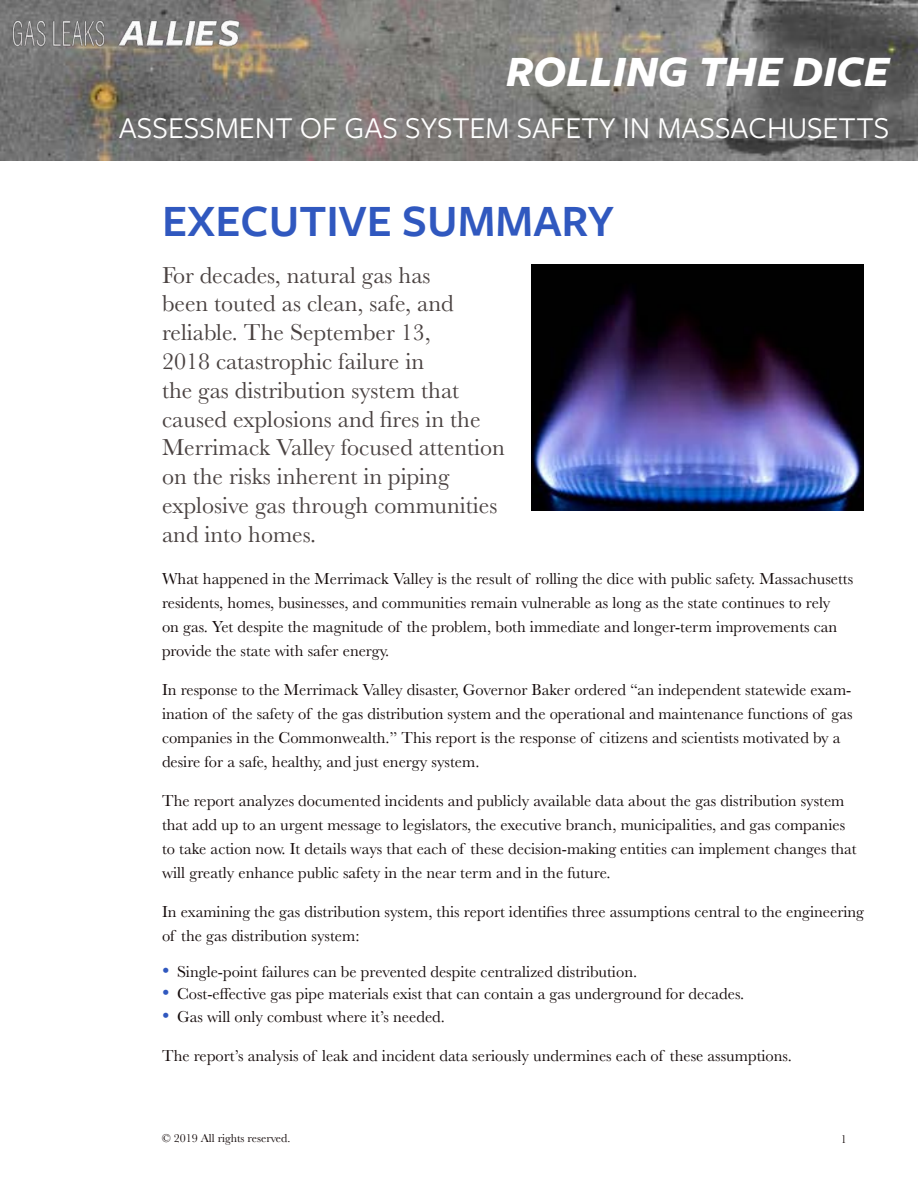
<style>
.page{position:relative;width:918px;height:1188px;background:#fff}
.page>*{position:absolute;margin:0;border:0;box-sizing:border-box;transform-origin:0 0}
.Heading_1{font:600 46.5px "Freight Sans Pro";color:#3058bf}
.t1{font:italic 700 45px "Freight Sans Pro";color:#fff}
.Subtitle{font:31.5px "Freight Sans Pro";color:#fff}
.Intro{font:24px/28.8px "Baskerville";color:#4a4241}
.Body{font:16.5px/24px "Baskerville";color:#130909}
.t2{font:12px "Baskerville";color:#130909}
.s1{font-size:21px;color:#3058bf}
</style>
<div class="page">
<img style="left:0;top:0;width:918px;height:160px">
<img style="left:9px;top:14px;width:236px;height:47px">
<img style="left:531px;top:265px;width:333px;height:246px">
<p class="t1" style="left:506px;top:41px;width:385px">ROLLING THE DICE</p>
<p class="Subtitle" style="left:119px;top:106px;width:772px">ASSESSMENT OF GAS SYSTEM SAFETY IN MASSACHUSETTS</p>
<p class="Heading_1" style="left:162px;top:189px;width:454px">EXECUTIVE SUMMARY</p>
<p class="Intro" style="left:162px;top:261px;width:344px">For decades, natural gas has<br>been touted as clean, safe, and reliable. The September 13,<br>2018 catastrophic failure in<br>the gas distribution system that caused explosions and fires in the<br>Merrimack Valley focused attention on the risks inherent in piping explosive gas through communities and into homes.</p>
<p class="Body" style="left:162px;top:567px;width:693px">What happened in the Merrimack Valley is the result of rolling the dice with public safety. Massachusetts residents, homes, businesses, and communities remain vulnerable as long as the state continues to rely<br>on gas. Yet despite the magnitude of the problem, both immediate and longer-term improvements can provide the state with safer energy.</p>
<p class="Body" style="left:162px;top:678px;width:692px">In response to the Merrimack Valley disaster, Governor Baker ordered “an independent statewide exam&shy;ination of the safety of the gas distribution system and the operational and maintenance functions of gas companies in the Commonwealth.” This report is the response of citizens and scientists motivated by a desire for a safe, healthy, and just energy system.</p>
<p class="Body" style="left:162px;top:789px;width:696px">The report analyzes documented incidents and publicly available data about the gas distribution system that add up to an urgent message to legislators, the executive branch, municipalities, and gas companies to take action now. It details ways that each of these decision-making entities can implement changes that will greatly enhance public safety in the near term and in the future.</p>
<p class="Body" style="left:162px;top:900px;width:704px">In examining the gas distribution system, this report identifies three assumptions central to the engineering of the gas distribution system:</p>
<p class="Body" style="left:162px;top:960px;width:477px"><span class="s1">•</span> Single-point failures can be prevented despite centralized distribution.</p>
<p class="Body" style="left:162px;top:982px;width:584px"><span class="s1">•</span> Cost-effective gas pipe materials exist that can contain a gas underground for decades.</p>
<p class="Body" style="left:162px;top:1005px;width:284px"><span class="s1">•</span> Gas will only combust where it’s needed.</p>
<p class="Body" style="left:162px;top:1044px;width:631px">The report’s analysis of leak and incident data seriously undermines each of these assumptions.</p>
<p class="t2" style="left:162px;top:1131px;width:130px">© 2019 All rights reserved.</p>
<p class="t2" style="left:841px;top:1131px;width:7px">1</p>
</div>
